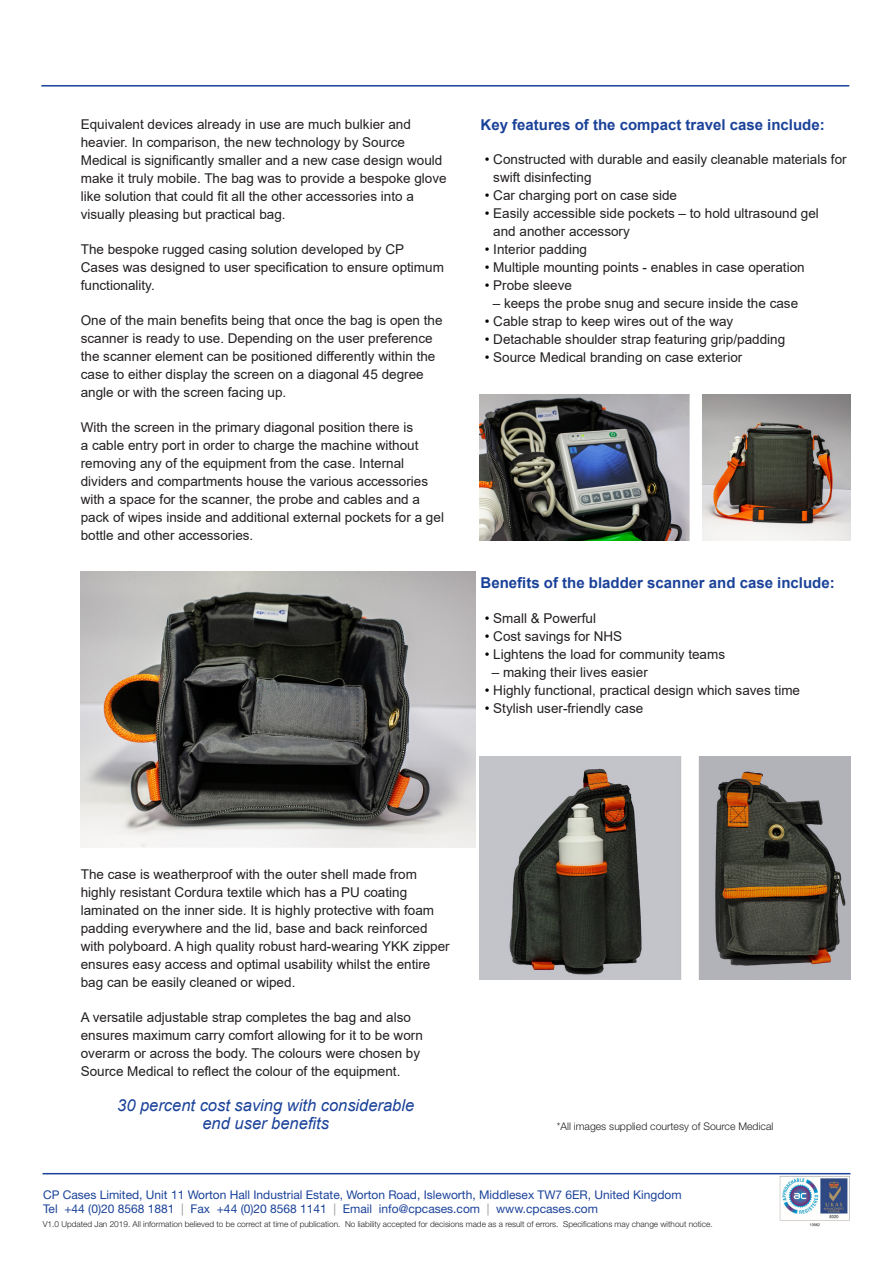
<style>
.page{position:relative;width:893px;height:1263px;background:#fff}
.page>*{position:absolute;margin:0;border:0;box-sizing:border-box;transform-origin:0 0}
.Body_Text{font:italic 16.5px/18px "Arial";color:#1b4299;text-align:center}
.Body_Text-2{font:700 15px "Arial";color:#1b4299}
.Body_Text-3{font:13.5px/18px "Arial";color:#231f20}
.Bullets_1{font:13.5px "Arial";color:#231f20}
.t1{font:12px/14.4px "Helvetica Neue LT Std";color:#1b4299}
.t2{font:300 10.5px "Helvetica Neue LT Std";color:#231f20}
.t3{font:300 8.25px "Helvetica Neue LT Std";color:#231f20}
.s1{color:#000}
.s2{color:#9a9495}
</style>
<div class="page">
<hr style="left:41px;top:85px;width:808px;height:2px;background:#1b4299">
<img style="left:777px;top:1173px;width:74px;height:53px">
<hr style="left:43px;top:1173px;width:807px;height:1px;background:#1b4299">
<img style="left:81px;top:572px;width:394px;height:276px">
<img style="left:479px;top:394px;width:372px;height:146px">
<img style="left:479px;top:756px;width:372px;height:223px">
<p class="Body_Text-3" style="left:81px;top:115px;width:367px">Equivalent devices already in use are much bulkier and heavier. In comparison, the new technology by Source Medical is significantly smaller and a new case design would make it truly mobile. The bag was to provide a bespoke glove like solution that could fit all the other accessories into a visually pleasing but practical bag.</p>
<p class="Body_Text-3" style="left:81px;top:240px;width:365px">The bespoke rugged casing solution developed by CP<br>Cases was designed to user specification to ensure optimum functionality.</p>
<p class="Body_Text-3" style="left:81px;top:311px;width:363px">One of the main benefits being that once the bag is open the scanner is ready to use. Depending on the user preference the scanner element can be positioned differently within the case to either display the screen on a diagonal 45 degree angle or with the screen facing up.</p>
<p class="Body_Text-3" style="left:81px;top:418px;width:365px">With the screen in the primary diagonal position there is<br>a cable entry port in order to charge the machine without removing any of the equipment from the case. Internal dividers and compartments house the various accessories with a space for the scanner, the probe and cables and a pack of wipes inside and additional external pockets for a gel bottle and other accessories.</p>
<p class="Body_Text-2" style="left:480px;top:114px;width:346px">Key features of the compact travel case include:</p>
<p class="Body_Text-3" style="left:493px;top:150px;width:355px;text-indent:-9px"><span class="s1">•</span> Constructed with durable and easily cleanable materials for swift disinfecting</p>
<p class="Body_Text-3" style="left:485px;top:186px;width:194px"><span class="s1">•</span> Car charging port on case side</p>
<p class="Body_Text-3" style="left:493px;top:204px;width:327px;text-indent:-9px"><span class="s1">•</span> Easily accessible side pockets – to hold ultrasound gel and another accessory</p>
<p class="Body_Text-3" style="left:485px;top:240px;width:104px"><span class="s1">•</span> Interior padding</p>
<p class="Body_Text-3" style="left:485px;top:258px;width:321px"><span class="s1">•</span> Multiple mounting points - enables in case operation</p>
<p class="Body_Text-3" style="left:485px;top:276px;width:89px"><span class="s1">•</span> Probe sleeve</p>
<p class="Bullets_1" style="left:493px;top:294px;width:307px">– keeps the probe snug and secure inside the case</p>
<p class="Body_Text-3" style="left:485px;top:312px;width:250px"><span class="s1">•</span> Cable strap to keep wires out of the way</p>
<p class="Body_Text-3" style="left:485px;top:330px;width:302px"><span class="s1">•</span> Detachable shoulder strap featuring grip/padding</p>
<p class="Body_Text-3" style="left:485px;top:348px;width:259px"><span class="s1">•</span> Source Medical branding on case exterior</p>
<p class="Body_Text-2" style="left:480px;top:572px;width:356px">Benefits of the bladder scanner and case include:</p>
<p class="Body_Text-3" style="left:485px;top:609px;width:113px"><span class="s1">•</span> Small &amp; Powerful</p>
<p class="Body_Text-3" style="left:485px;top:627px;width:139px"><span class="s1">•</span> Cost savings for NHS</p>
<p class="Body_Text-3" style="left:485px;top:645px;width:242px"><span class="s1">•</span> Lightens the load for community teams</p>
<p class="Bullets_1" style="left:492px;top:663px;width:158px">– making their lives easier</p>
<p class="Body_Text-3" style="left:485px;top:681px;width:317px"><span class="s1">•</span> Highly functional, practical design which saves time</p>
<p class="Body_Text-3" style="left:485px;top:699px;width:160px"><span class="s1">•</span> Stylish user-friendly case</p>
<p class="Body_Text-3" style="left:81px;top:865px;width:370px">The case is weatherproof with the outer shell made from highly resistant Cordura textile which has a PU coating laminated on the inner side. It is highly protective with foam padding everywhere and the lid, base and back reinforced with polyboard. A high quality robust hard-wearing YKK zipper ensures easy access and optimal usability whilst the entire bag can be easily cleaned or wiped.</p>
<p class="Body_Text-3" style="left:81px;top:1008px;width:344px">A versatile adjustable strap completes the bag and also ensures maximum carry comfort allowing for it to be worn overarm or across the body. The colours were chosen by Source Medical to reflect the colour of the equipment.</p>
<p class="Body_Text" style="left:117px;top:1096px;width:299px">30 percent cost saving with considerable end user benefits</p>
<p class="t2" style="left:557px;top:1120px;width:218px">*All images supplied courtesy of Source Medical</p>
<p class="t1" style="left:43px;top:1187px;width:640px">CP Cases Limited, Unit 11 Worton Hall Industrial Estate, Worton Road, Isleworth, Middlesex TW7 6ER, United Kingdom<br>Tel +44 (0)20 8568 1881 <span class="s2">|</span> Fax +44 (0)20 8568 1141 <span class="s2">|</span> Email info@cpcases.com <span class="s2">|</span> www.cpcases.com</p>
<p class="t3" style="left:43px;top:1219px;width:671px">V1.0 Updated Jan 2019. All information believed to be correct at time of publication. No liability accepted for decisions made as a result of errors. Specifications may change without notice.</p>
</div>
